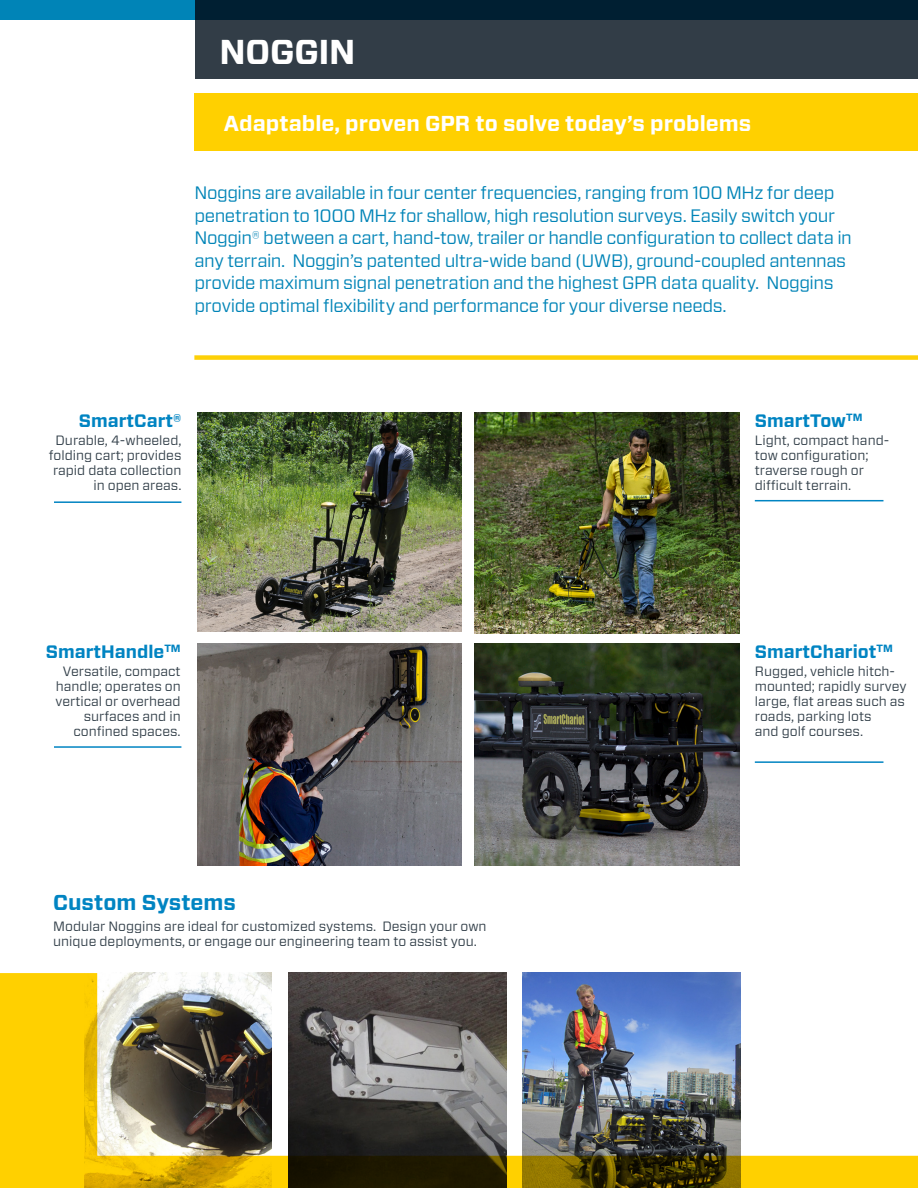
<style>
.page{position:relative;width:918px;height:1188px;background:#fff}
.page>*{position:absolute;margin:0;border:0;box-sizing:border-box;transform-origin:0 0}
.t1{font:700 34.5px "Forza";letter-spacing:-.005em;color:#fff}
.t2{font:700 21.6px "Forza";color:#fff}
.t3{font:700 21.6px "Forza";color:#0084c2}
.t4{font:18px/22.5px "Forza";letter-spacing:-.025em;color:#0084b7}
.t5{font:700 18px "Forza";color:#0084c2}
.t6{font:13.5px/15px "Forza";color:#313e48}
</style>
<div class="page">
<img style="left:0;top:973px;width:918px;height:215px">
<div style="left:0;top:0;width:918px;height:20px;background:#0084b7"></div>
<div style="left:194px;top:355px;width:724px;height:5px;background:#fdd007"></div>
<div style="left:194px;top:94px;width:724px;height:57px;background:#ffd000"></div>
<svg style="left:196px;top:0;width:722px;height:79px;background:#253541"></svg>
<img style="left:197px;top:413px;width:265px;height:219px">
<img style="left:475px;top:413px;width:264px;height:220px">
<img style="left:197px;top:643px;width:265px;height:222px">
<img style="left:475px;top:643px;width:264px;height:222px">
<hr style="left:54px;top:501px;width:127px;height:2px;background:#0084c2">
<hr style="left:755px;top:500px;width:128px;height:1px;background:#0084c2">
<hr style="left:54px;top:746px;width:127px;height:2px;background:#0084c2">
<hr style="left:755px;top:761px;width:128px;height:2px;background:#0084c2">
<h1 class="t1" style="left:219px;top:29px;width:137px">NOGGIN</h1>
<h2 class="t2" style="left:224px;top:109px;width:529px">Adaptable, proven GPR to solve today’s problems</h2>
<p class="t4" style="left:194px;top:181px;width:659px">Noggins are available in four center frequencies, ranging from 100 MHz for deep penetration to 1000 MHz for shallow, high resolution surveys. Easily switch your Noggin® between a cart, hand-tow, trailer or handle configuration to collect data in any terrain. Noggin’s patented ultra-wide band (UWB), ground-coupled antennas provide maximum signal penetration and the highest GPR data quality. Noggins provide optimal flexibility and performance for your diverse needs.</p>
<h3 class="t5" style="left:79px;top:409px;width:104px">SmartCart®</h3>
<p class="t6" style="left:49px;top:433px;width:134px;text-align:right">Durable, 4-wheeled, folding cart; provides rapid data collection in open areas.</p>
<h3 class="t5" style="left:755px;top:409px;width:109px">SmartTow<sup>TM</sup></h3>
<p class="t6" style="left:755px;top:433px;width:136px">Light, compact hand&shy;tow configuration; traverse rough or difficult terrain.</p>
<h3 class="t5" style="left:46px;top:640px;width:136px">SmartHandle<sup>TM</sup></h3>
<p class="t6" style="left:56px;top:663px;width:127px;text-align:right">Versatile, compact handle; operates on vertical or overhead surfaces and in confined spaces.</p>
<h3 class="t5" style="left:755px;top:640px;width:140px">SmartChariot<sup>TM</sup></h3>
<p class="t6" style="left:755px;top:663px;width:153px">Rugged, vehicle hitch&shy;mounted; rapidly survey large, flat areas such as roads, parking lots<br>and golf courses.</p>
<h2 class="t3" style="left:53px;top:888px;width:184px">Custom Systems</h2>
<p class="t6" style="left:53px;top:918px;width:435px">Modular Noggins are ideal for customized systems. Design your own unique deployments, or engage our engineering team to assist you.</p>
</div>
